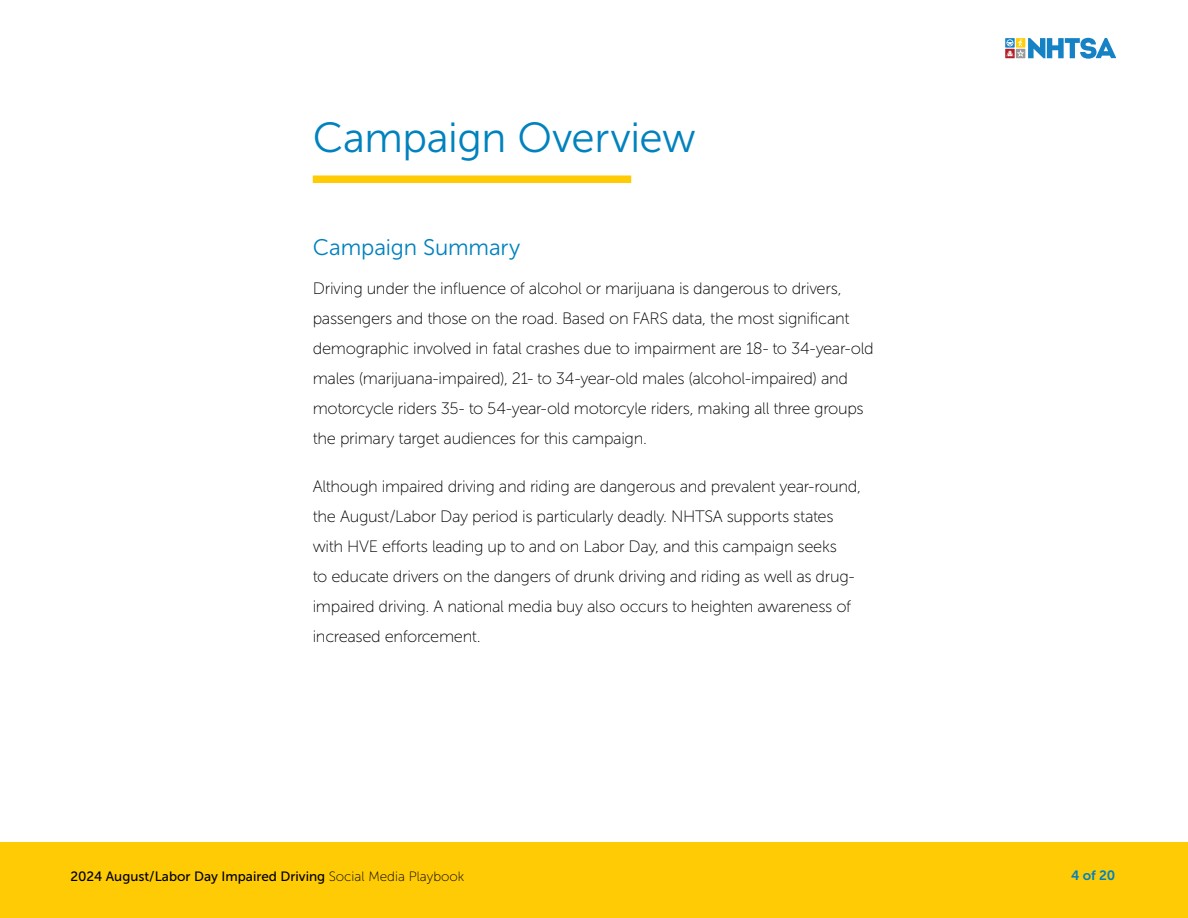
<style>
.page{position:relative;width:1188px;height:918px;background:#fff}
.page>*{position:absolute;margin:0;border:0;box-sizing:border-box;transform-origin:0 0}
.t1{font:42px "Museo Sans 300";letter-spacing:-.01em;color:#0082be}
.t2{font:22.5px "Museo Sans 300";letter-spacing:-.005em;color:#0082be}
.Body{font:16.5px/30px "Museo Sans 100";letter-spacing:-.02em;color:#000}
.t3{font:13.5px "Museo Sans 500";color:#000}
.t4{font:13.5px "Museo Sans 700";color:#0082be}
.s1{font-family:"Museo Sans 100"}
</style>
<div class="page">
<div style="left:0;top:842px;width:1188px;height:76px;background:#ffcb05"></div>
<div style="left:1005px;top:49px;width:10px;height:9px;background:#c24f56"></div>
<svg style="left:1006px;top:38px;width:110px;height:21px"></svg>
<div style="left:313px;top:176px;width:318px;height:7px;background:#ffcb05"></div>
<h1 class="t1" style="left:313px;top:114px;width:384px">Campaign Overview</h1>
<h2 class="t2" style="left:313px;top:235px;width:209px">Campaign Summary</h2>
<p class="Body" style="left:313px;top:274px;width:562px">Driving under the influence of alcohol or marijuana is dangerous to drivers, passengers and those on the road. Based on FARS data, the most significant demographic involved in fatal crashes due to impairment are 18- to 34-year-old males (marijuana-impaired), 21- to 34-year-old males (alcohol-impaired) and motorcycle riders 35- to 54-year-old motorcyle riders, making all three groups the primary target audiences for this campaign.</p>
<p class="Body" style="left:313px;top:472px;width:550px">Although impaired driving and riding are dangerous and prevalent year-round, the August/Labor Day period is particularly deadly. NHTSA supports states with HVE efforts leading up to and on Labor Day, and this campaign seeks<br>to educate drivers on the dangers of drunk driving and riding as well as drug&shy;impaired driving. A national media buy also occurs to heighten awareness of increased enforcement.</p>
<p class="t3" style="left:70px;top:869px;width:395px">2024 August/Labor Day Impaired Driving <span class="s1">Social Media Playbook</span></p>
<p class="t4" style="left:1071px;top:868px;width:46px">4 of 20</p>
</div>
